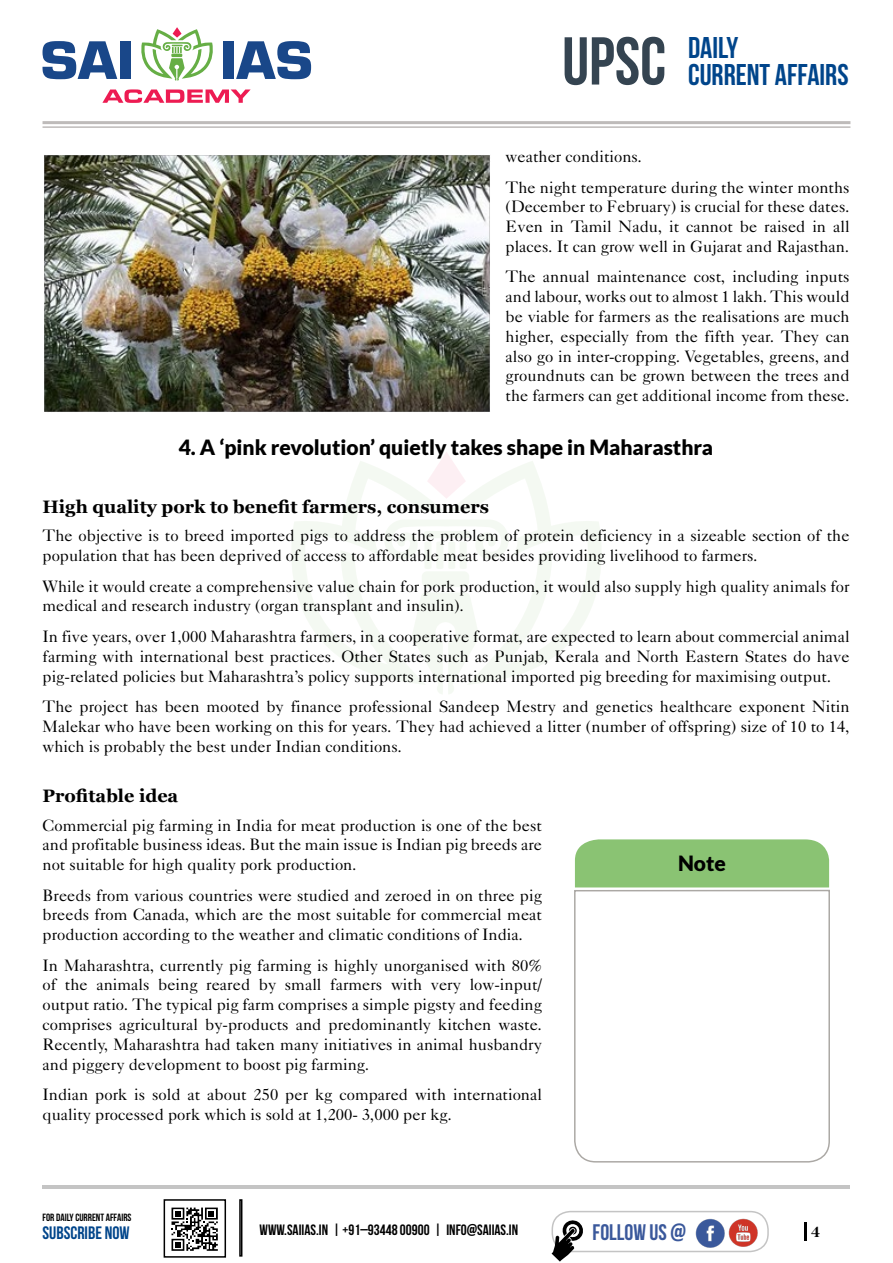
<style>
.page{position:relative;width:893px;height:1263px;background:#fff}
.page>*{position:absolute;margin:0;border:0;box-sizing:border-box;transform-origin:0 0}
.t1{font:700 67.5px "Bebas Neue";color:#354451}
.t2{font:700 30px/27px "Bebas Neue";color:#00458b}
.t3{font:700 22.5px "Bebas Neue";color:#3a589b}
.t4{font:900 21px "Lato";color:#000}
.t5{font:700 18px "Georgia";color:#000}
.t6{font:700 18px "Bebas Neue";color:#00458b}
.t7{font:16.5px/19.8px "Caslon Five Forty LT";color:#000;text-align:justify}
.t8{font:700 15px "Bebas Neue";color:#000}
.t9{font:700 13.5px "Caslon";color:#000}
.t10{font:700 10.5px "Bebas Neue";color:#000}
</style>
<div class="page">
<hr style="left:43px;top:1185px;width:807px;height:4px;background:#c4c4c4">
<svg style="left:292px;top:452px;width:309px;height:242px"></svg>
<svg style="left:43px;top:41px;width:74px;height:38px"></svg>
<div style="left:120px;top:41px;width:11px;height:38px;background:#194789"></div>
<div style="left:223px;top:41px;width:10px;height:38px;background:#194789"></div>
<svg style="left:236px;top:41px;width:75px;height:38px"></svg>
<svg style="left:102px;top:89px;width:149px;height:14px"></svg>
<svg style="left:141px;top:27px;width:72px;height:54px"></svg>
<div style="left:575px;top:839px;width:254px;height:48px;background:#8ac373"></div>
<svg style="left:574px;top:889px;width:256px;height:274px"></svg>
<svg style="left:804px;top:1222px;width:2px;height:19px"></svg>
<svg style="left:171px;top:1207px;width:47px;height:44px"></svg>
<div style="left:164px;top:1199px;width:62px;height:58px;border:2px solid #000"></div>
<div style="left:239px;top:1199px;width:3px;height:57px;border:2px solid #000"></div>
<div style="left:552px;top:1211px;width:217px;height:41px;border:2px solid #c4c4c4;border-radius:18px"></div>
<img style="left:695px;top:1218px;width:30px;height:30px">
<img style="left:728px;top:1218px;width:30px;height:29px">
<svg style="left:552px;top:1219px;width:32px;height:42px"></svg>
<hr style="left:43px;top:121px;width:807px;height:3px;background:#bebbba">
<hr style="left:43px;top:126px;width:807px;height:2px;background:#bebbba">
<img style="left:44px;top:155px;width:446px;height:257px">
<h1 class="t1" style="left:562px;top:24px;width:105px">UPSC</h1>
<h2 class="t2" style="left:688px;top:34px;width:162px">DAILY<br>CURRENT AFFAIRS</h2>
<p class="t7" style="left:505px;top:141px;width:346px;line-height:30.5px">weather conditions.<br>The night temperature during the winter months</p>
<p class="t7" style="left:505px;top:197px;width:346px">(December to February) is crucial for these dates.<br>Even in Tamil Nadu, it cannot be raised in all places. It can grow well in Gujarat and Rajasthan.</p>
<p class="t7" style="left:505px;top:267px;width:346px">The annual maintenance cost, including inputs and labour, works out to almost 1 lakh. This would be viable for farmers as the realisations are much higher, especially from the fifth year. They can also go in inter-cropping. Vegetables, greens, and groundnuts can be grown between the trees and the farmers can get additional income from these.</p>
<p class="t4" style="left:179px;top:435px;width:536px">4. A ‘pink revolution’ quietly takes shape in Maharasthra</p>
<p class="t5" style="left:43px;top:496px;width:448px">High quality pork to benefit farmers, consumers</p>
<p class="t7" style="left:43px;top:526px;width:808px">The objective is to breed imported pigs to address the problem of protein deficiency in a sizeable section of the population that has been deprived of access to affordable meat besides providing livelihood to farmers.</p>
<p class="t7" style="left:43px;top:576px;width:808px">While it would create a comprehensive value chain for pork production, it would also supply high quality animals for medical and research industry (organ transplant and insulin).</p>
<p class="t7" style="left:43px;top:626px;width:809px">In five years, over 1,000 Maharashtra farmers, in a cooperative format, are expected to learn about commercial animal farming with international best practices. Other States such as Punjab, Kerala and North Eastern States do have pig-related policies but Maharashtra’s policy supports international imported pig breeding for maximising output.</p>
<p class="t7" style="left:43px;top:696px;width:809px">The project has been mooted by finance professional Sandeep Mestry and genetics healthcare exponent Nitin Malekar who have been working on this for years. They had achieved a litter (number of offspring) size of 10 to 14, which is probably the best under Indian conditions.</p>
<p class="t5" style="left:43px;top:785px;width:137px">Profitable idea</p>
<p class="t7" style="left:43px;top:815px;width:501px">Commercial pig farming in India for meat production is one of the best and profitable business ideas. But the main issue is Indian pig breeds are not suitable for high quality pork production.</p>
<p class="t7" style="left:43px;top:885px;width:501px">Breeds from various countries were studied and zeroed in on three pig breeds from Canada, which are the most suitable for commercial meat production according to the weather and climatic conditions of India.</p>
<p class="t7" style="left:43px;top:955px;width:501px">In Maharashtra, currently pig farming is highly unorganised with 80% of the animals being reared by small farmers with very low-input/ output ratio. The typical pig farm comprises a simple pigsty and feeding comprises agricultural by-products and predominantly kitchen waste.<br>Recently, Maharashtra had taken many initiatives in animal husbandry and piggery development to boost pig farming.</p>
<p class="t7" style="left:43px;top:1084px;width:501px">Indian pork is sold at about 250 per kg compared with international quality processed pork which is sold at 1,200- 3,000 per kg.</p>
<p class="t4" style="left:678px;top:850px;width:49px">Note</p>
<p class="t10" style="left:43px;top:1211px;width:91px">FOR DAILY CURRENT AFFAIRS</p>
<p class="t6" style="left:43px;top:1223px;width:89px">SUBSCRIBE NOW</p>
<h3 class="t3" style="left:593px;top:1220px;width:95px">FOLLOW US @</h3>
<p class="t8" style="left:260px;top:1221px;width:260px">WWW.SAIIAS.IN | +91–93448 00900 | INFO@SAIIAS.IN</p>
<p class="t9" style="left:811px;top:1223px;width:11px">4</p>
</div>
